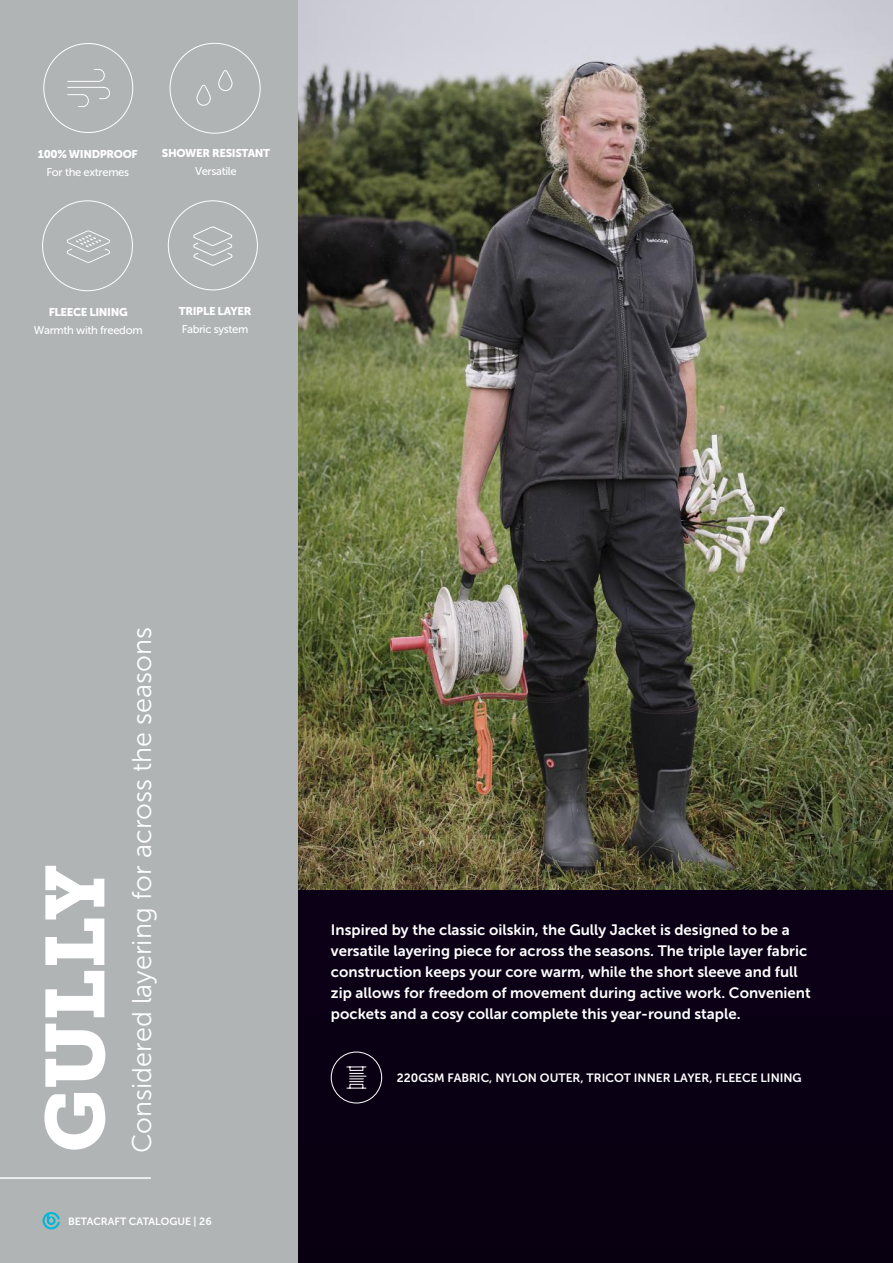
<style>
.page{position:relative;width:893px;height:1263px;background:#fff}
.page>*{position:absolute;margin:0;border:0;box-sizing:border-box;transform-origin:0 0}
.t1{font:82.5px "Museo Slab 900";color:#fff}
.t2{font:27px "Museo Sans 300";color:#fff}
.t3{font:15px/21px "Museo Sans 700";color:#fff}
.t4{font:12px "Museo Sans 700";color:#fff}
.t5{font:11.25px "Museo Sans 500";letter-spacing:-.03em;color:#fff}
.t6{font:11.25px "Museo Sans 900";letter-spacing:-.03em;color:#fff}
.t7{font:10.5px "Museo Sans 700";color:#fff}
</style>
<div class="page">
<img style="left:298px;top:0;width:595px;height:890px">
<div style="left:297px;top:890px;width:596px;height:373px;background:#0c0017"></div>
<div style="left:297px;top:898px;width:596px;height:365px;background:#0a0013"></div>
<div style="left:0;top:0;width:298px;height:1263px;background:#b0b4b5"></div>
<hr style="left:0;top:1177px;width:151px;height:2px;background:#fff">
<svg style="left:331px;top:1051px;width:51px;height:52px"></svg>
<div style="left:350px;top:1067px;width:13px;height:4px;border:1px solid #fff"></div>
<svg style="left:196px;top:70px;width:37px;height:36px"></svg>
<svg style="left:67px;top:69px;width:43px;height:38px"></svg>
<svg style="left:193px;top:226px;width:40px;height:40px"></svg>
<svg style="left:42px;top:200px;width:91px;height:91px"></svg>
<svg style="left:43px;top:1212px;width:17px;height:17px"></svg>
<p class="t6" style="left:38px;top:147px;width:101px">100% WINDPROOF</p>
<p class="t5" style="left:46px;top:165px;width:84px">For the extremes</p>
<p class="t6" style="left:162px;top:147px;width:110px">SHOWER RESISTANT</p>
<p class="t5" style="left:195px;top:165px;width:43px">Versatile</p>
<p class="t6" style="left:49px;top:305px;width:81px">FLEECE LINING</p>
<p class="t5" style="left:34px;top:324px;width:110px">Warmth with freedom</p>
<p class="t6" style="left:179px;top:304px;width:74px">TRIPLE LAYER</p>
<p class="t5" style="left:182px;top:323px;width:68px">Fabric system</p>
<h1 class="t1" style="left:28px;top:1152px;width:289px;rotate:-90deg">GULLY</h1>
<h2 class="t2" style="left:127px;top:1153px;width:528px;rotate:-90deg">Considered layering for across the seasons</h2>
<p class="t7" style="left:68px;top:1215px;width:145px">BETACRAFT CATALOGUE | 26</p>
<p class="t3" style="left:331px;top:919px;width:481px">Inspired by the classic oilskin, the Gully Jacket is designed to be a versatile layering piece for across the seasons. The triple layer fabric construction keeps your core warm, while the short sleeve and full zip allows for freedom of movement during active work. Convenient pockets and a cosy collar complete this year-round staple.</p>
<p class="t4" style="left:397px;top:1071px;width:406px">220GSM FABRIC, NYLON OUTER, TRICOT INNER LAYER, FLEECE LINING</p>
</div>
